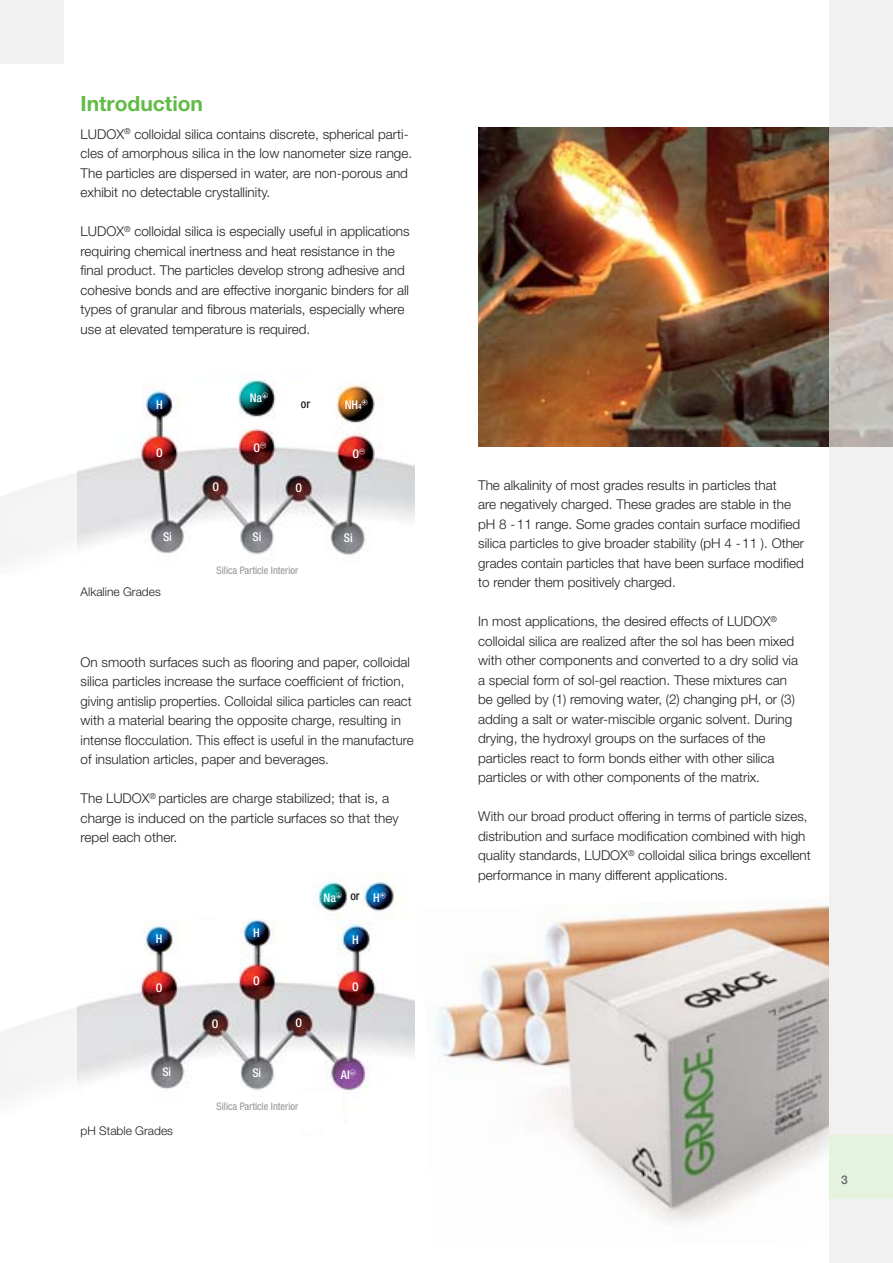
<style>
.page{position:relative;width:893px;height:1263px;background:#fff}
.page>*{position:absolute;margin:0;border:0;box-sizing:border-box;transform-origin:0 0}
.t1{font:700 21px "Helvetica Neue LT Pro";color:#62bb46}
.t2{font:300 13.5px/19.5px "Helvetica Neue LT Pro";color:#231f20}
.t3{font:500 condensed 12px "Helvetica Neue LT Pro";color:#fff}
.t4{font:300 12px "Helvetica Neue LT Pro";color:#231f20}
.t5{font:500 condensed 12px "Helvetica Neue LT Pro";color:#231f20}
.t6{font:500 12px "Helvetica Neue LT Pro";color:#636466}
.t7{font:condensed 10.5px "Helvetica Neue LT Pro";color:#939598}
.t8{font:7.2px "European Pi Five";color:#fff}
.s1{font-size:7.2px}
.s2{font-family:"Helvetica Neue";font-weight:500}
</style>
<div class="page">
<img style="left:76px;top:873px;width:338px;height:239px">
<div style="left:174px;top:868px;width:55px;height:49px;background:#fff"></div>
<div style="left:292px;top:1091px;width:50px;height:39px;background:#fff"></div>
<img style="left:76px;top:378px;width:338px;height:177px">
<img style="left:435px;top:905px;width:394px;height:317px">
<svg style="left:829px;top:0;width:63px;height:1263px;fill:#f1f1f2"></svg>
<div style="left:0;top:0;width:64px;height:64px;background:#f1f1f2"></div>
<img style="left:478px;top:128px;width:351px;height:319px">
<div style="left:829px;top:1135px;width:63px;height:64px;background:#e5f2de"></div>
<h1 class="t1" style="left:81px;top:96px;width:124px">Introduction</h1>
<p class="t2" style="left:81px;top:126px;width:333px">LUDOX<sup>®</sup> colloidal silica contains discrete, spherical parti&shy;cles of amorphous silica in the low nanometer size range.<br>The particles are dispersed in water, are non-porous and exhibit no detectable crystallinity.</p>
<p class="t2" style="left:81px;top:223px;width:331px">LUDOX<sup>®</sup> colloidal silica is especially useful in applications requiring chemical inertness and heat resistance in the final product. The particles develop strong adhesive and cohesive bonds and are effective inorganic binders for all types of granular and fibrous materials, especially where use at elevated temperature is required.</p>
<p class="t3" style="left:250px;top:394px;width:20px">Na<sup>-</sup><sup>+</sup></p>
<p class="t3" style="left:156px;top:400px;width:8px">H</p>
<p class="t3" style="left:345px;top:400px;width:19px">NH<span class="s1">4</span></p>
<p class="t8" style="left:362px;top:399px;width:8px">-<span class="s2">+</span></p>
<p class="t3" style="left:156px;top:448px;width:8px">O</p>
<p class="t3" style="left:212px;top:483px;width:8px">O</p>
<p class="t3" style="left:296px;top:484px;width:8px">O</p>
<p class="t5" style="left:301px;top:400px;width:11px">or</p>
<p class="t3" style="left:254px;top:443px;width:14px">O <sup>-</sup><sup>–</sup></p>
<p class="t3" style="left:352px;top:449px;width:14px">O <sup>-</sup><sup>–</sup></p>
<p class="t3" style="left:163px;top:532px;width:10px">Si</p>
<p class="t3" style="left:253px;top:532px;width:10px">Si</p>
<p class="t3" style="left:344px;top:534px;width:10px">Si</p>
<p class="t4" style="left:81px;top:587px;width:82px">Alkaline Grades</p>
<p class="t7" style="left:216px;top:564px;width:83px">Silica Particle Interior</p>
<p class="t2" style="left:81px;top:653px;width:335px">On smooth surfaces such as flooring and paper, colloidal silica particles increase the surface coefficient of friction, giving antislip properties. Colloidal silica particles can react with a material bearing the opposite charge, resulting in intense flocculation. This effect is useful in the manufacture of insulation articles, paper and beverages.</p>
<p class="t2" style="left:81px;top:790px;width:319px">The LUDOX<sup>®</sup> particles are charge stabilized; that is, a charge is induced on the particle surfaces so that they repel each other.</p>
<p class="t3" style="left:156px;top:935px;width:8px">H</p>
<p class="t3" style="left:156px;top:983px;width:8px">O</p>
<p class="t3" style="left:253px;top:929px;width:8px">H</p>
<p class="t3" style="left:253px;top:977px;width:8px">O</p>
<p class="t3" style="left:212px;top:1019px;width:8px">O</p>
<p class="t3" style="left:296px;top:1019px;width:8px">O</p>
<p class="t3" style="left:323px;top:894px;width:20px">Na<sup>-</sup><sup>+</sup></p>
<p class="t3" style="left:373px;top:893px;width:14px">H <sup>-</sup><sup>+</sup></p>
<p class="t3" style="left:352px;top:935px;width:8px">H</p>
<p class="t5" style="left:350px;top:892px;width:11px">or</p>
<p class="t3" style="left:352px;top:983px;width:8px">O</p>
<p class="t3" style="left:162px;top:1067px;width:10px">Si</p>
<p class="t3" style="left:252px;top:1068px;width:10px">Si</p>
<p class="t3" style="left:341px;top:1070px;width:16px">AI<sup>-</sup><sup>–</sup></p>
<p class="t4" style="left:81px;top:1126px;width:94px">pH Stable Grades</p>
<p class="t7" style="left:216px;top:1100px;width:83px">Silica Particle Interior</p>
<p class="t2" style="left:478px;top:477px;width:327px">The alkalinity of most grades results in particles that<br>are negatively charged. These grades are stable in the pH 8 -11 range. Some grades contain surface modified silica particles to give broader stability (pH 4 -11 ). Other grades contain particles that have been surface modified to render them positively charged.</p>
<p class="t2" style="left:478px;top:613px;width:321px">In most applications, the desired effects of LUDOX<sup>® </sup>colloidal silica are realized after the sol has been mixed with other components and converted to a dry solid via a special form of sol-gel reaction. These mixtures can be gelled by (1) removing water, (2) changing pH, or (3) adding a salt or water-miscible organic solvent. During drying, the hydroxyl groups on the surfaces of the particles react to form bonds either with other silica particles or with other components of the matrix.</p>
<p class="t2" style="left:478px;top:808px;width:334px">With our broad product offering in terms of particle sizes, distribution and surface modification combined with high quality standards, LUDOX<sup>®</sup> colloidal silica brings excellent performance in many different applications.</p>
<p class="t6" style="left:841px;top:1175px;width:8px">3</p>
</div>
